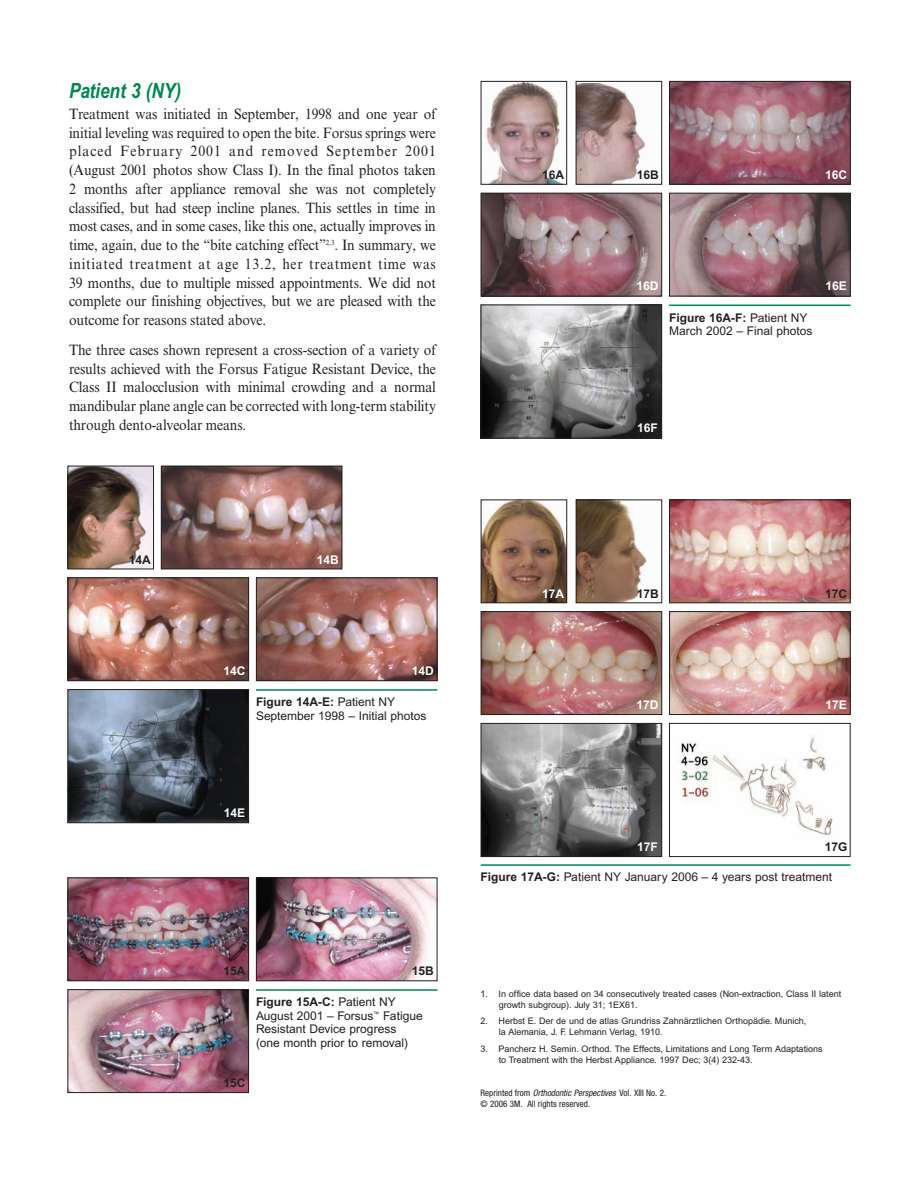
<style>
.page{position:relative;width:918px;height:1188px;background:#fff}
.page>*{position:absolute;margin:0;border:0;box-sizing:border-box;transform-origin:0 0}
.t1{font:italic 700 21px "Arial Narrow";color:#00894d}
.t2{font:15px/18.8px "Times New Roman MT Std";letter-spacing:-.01em;color:#231f20;text-align:justify;scale:.92 1}
.t3{font:12px/13.5px "Arial";color:#231f20}
.t4{font:700 12px "Arial";color:#fff}
.t5{font:700 12px "Arial";color:#231f20}
.t6{font:9px/10.8px "Arial";color:#231f20}
.t7{font:condensed 9px/10.8px "Helvetica Neue LT Std";color:#231f20}
.s1{font-weight:700}
.s2{font-style:italic}
</style>
<div class="page">
<img style="left:163px;top:468px;width:177px;height:99px">
<div style="left:161px;top:466px;width:181px;height:103px;border:1px solid #231f20"></div>
<img style="left:70px;top:468px;width:82px;height:99px">
<div style="left:68px;top:466px;width:86px;height:103px;border:1px solid #231f20"></div>
<img style="left:70px;top:579px;width:177px;height:100px">
<div style="left:68px;top:577px;width:181px;height:104px;border:1px solid #231f20"></div>
<hr style="left:256px;top:689px;width:181px;height:2px;background:#00894d">
<img style="left:258px;top:579px;width:177px;height:100px">
<div style="left:256px;top:577px;width:181px;height:104px;border:1px solid #231f20"></div>
<img style="left:70px;top:691px;width:177px;height:130px">
<div style="left:68px;top:689px;width:181px;height:134px;border:1px solid #231f20"></div>
<img style="left:70px;top:880px;width:177px;height:99px">
<div style="left:68px;top:878px;width:181px;height:103px;border:1px solid #231f20"></div>
<hr style="left:256px;top:989px;width:181px;height:2px;background:#00894d">
<img style="left:258px;top:880px;width:177px;height:99px">
<div style="left:256px;top:878px;width:181px;height:103px;border:1px solid #231f20"></div>
<img style="left:70px;top:991px;width:177px;height:100px">
<div style="left:68px;top:989px;width:181px;height:104px;border:1px solid #231f20"></div>
<img style="left:671px;top:83px;width:178px;height:100px">
<div style="left:669px;top:81px;width:182px;height:104px;border:1px solid #231f20"></div>
<img style="left:486px;top:83px;width:76px;height:100px">
<div style="left:481px;top:81px;width:86px;height:104px;border:1px solid #231f20"></div>
<img style="left:483px;top:195px;width:177px;height:99px">
<div style="left:481px;top:193px;width:181px;height:103px;border:1px solid #231f20"></div>
<hr style="left:669px;top:305px;width:182px;height:1px;background:#00894d">
<img style="left:578px;top:83px;width:67px;height:100px">
<div style="left:576px;top:81px;width:86px;height:104px;border:1px solid #231f20"></div>
<img style="left:671px;top:195px;width:178px;height:99px">
<div style="left:669px;top:193px;width:182px;height:103px;border:1px solid #231f20"></div>
<img style="left:483px;top:307px;width:177px;height:129px">
<div style="left:481px;top:305px;width:181px;height:133px;border:1px solid #231f20"></div>
<img style="left:671px;top:502px;width:178px;height:99px">
<div style="left:669px;top:500px;width:182px;height:103px;border:1px solid #231f20"></div>
<img style="left:483px;top:502px;width:82px;height:99px">
<div style="left:481px;top:500px;width:86px;height:103px;border:1px solid #231f20"></div>
<img style="left:578px;top:502px;width:69px;height:99px">
<div style="left:576px;top:500px;width:86px;height:103px;border:1px solid #231f20"></div>
<img style="left:483px;top:725px;width:177px;height:130px">
<div style="left:481px;top:723px;width:181px;height:134px;border:1px solid #231f20"></div>
<img style="left:483px;top:613px;width:177px;height:100px">
<div style="left:481px;top:611px;width:181px;height:104px;border:1px solid #231f20"></div>
<img style="left:671px;top:613px;width:178px;height:100px">
<div style="left:669px;top:611px;width:182px;height:104px;border:1px solid #231f20"></div>
<img style="left:680px;top:735px;width:153px;height:103px">
<div style="left:669px;top:723px;width:182px;height:134px;border:1px solid #231f20"></div>
<hr style="left:481px;top:864px;width:370px;height:2px;background:#00894d">
<h1 class="t1" style="left:69px;top:83px;width:114px">Patient 3 (NY)</h1>
<p class="t2" style="left:69px;top:106px;width:400px">Treatment was initiated in September, 1998 and one year of initial leveling was required to open the bite. Forsus springs were placed February 2001 and removed September 2001 (August 2001 photos show Class I). In the final photos taken 2 months after appliance removal she was not completely classified, but had steep incline planes. This settles in time in most cases, and in some cases, like this one, actually improves in time, again, due to the “bite catching effect”<sup>2,3</sup>. In summary, we initiated treatment at age 13.2, her treatment time was 39 months, due to multiple missed appointments. We did not complete our finishing objectives, but we are pleased with the outcome for reasons stated above.</p>
<p class="t2" style="left:69px;top:342px;width:400px">The three cases shown represent a cross-section of a variety of results achieved with the Forsus Fatigue Resistant Device, the Class II malocclusion with minimal crowding and a normal mandibular plane angle can be corrected with long-term stability through dento-alveolar means.</p>
<p class="t5" style="left:542px;top:171px;width:23px">16A</p>
<p class="t5" style="left:637px;top:171px;width:23px">16B</p>
<p class="t4" style="left:825px;top:171px;width:23px">16C</p>
<p class="t4" style="left:637px;top:282px;width:23px">16D</p>
<p class="t4" style="left:825px;top:282px;width:23px">16E</p>
<p class="t3" style="left:669px;top:312px;width:145px"><span class="s1">Figure 16A-F:</span> Patient NY<br>March 2002 – Final photos</p>
<p class="t4" style="left:637px;top:424px;width:22px">16F</p>
<p class="t5" style="left:129px;top:556px;width:23px">14A</p>
<p class="t4" style="left:317px;top:556px;width:23px">14B</p>
<p class="t4" style="left:223px;top:666px;width:23px">14C</p>
<p class="t4" style="left:412px;top:666px;width:23px">14D</p>
<p class="t3" style="left:256px;top:697px;width:172px"><span class="s1">Figure 14A-E:</span> Patient NY<br>September 1998 – Initial photos</p>
<p class="t4" style="left:224px;top:808px;width:23px">14E</p>
<p class="t5" style="left:223px;top:966px;width:23px">15A</p>
<p class="t5" style="left:412px;top:966px;width:23px">15B</p>
<p class="t3" style="left:256px;top:997px;width:168px"><span class="s1">Figure 15A-C:</span> Patient NY<br>August 2001 – Forsus<sup>™</sup> Fatigue<br>Resistant Device progress (one month prior to removal)</p>
<p class="t5" style="left:223px;top:1079px;width:23px">15C</p>
<p class="t4" style="left:542px;top:589px;width:23px">17A</p>
<p class="t5" style="left:637px;top:589px;width:23px">17B</p>
<p class="t5" style="left:825px;top:589px;width:23px">17C</p>
<p class="t4" style="left:637px;top:700px;width:23px">17D</p>
<p class="t4" style="left:825px;top:700px;width:23px">17E</p>
<p class="t4" style="left:637px;top:842px;width:22px">17F</p>
<p class="t5" style="left:825px;top:842px;width:24px">17G</p>
<p class="t3" style="left:481px;top:872px;width:353px"><span class="s1">Figure 17A-G:</span> Patient NY January 2006 – 4 years post treatment</p>
<p class="t6" style="left:499px;top:990px;width:344px;text-indent:-18px">1. In office data based on 34 consecutively treated cases (Non-extraction, Class II latent growth subgroup). July 31; 1EX61.</p>
<p class="t6" style="left:499px;top:1017px;width:309px;text-indent:-18px">2. Herbst E. Der de und de atlas Grundriss Zahnärztlichen Orthopädie. Munich, la Alemania, J. F. Lehmann Verlag, 1910.</p>
<p class="t6" style="left:499px;top:1044px;width:326px;text-indent:-18px">3. Pancherz H. Semin. Orthod. The Effects, Limitations and Long Term Adaptations to Treatment with the Herbst Appliance. 1997 Dec; 3(4) 232-43.</p>
<p class="t7" style="left:481px;top:1088px;width:187px">Reprinted from <span class="s2">Orthodontic Perspectives</span> Vol. XIII No. 2. © 2006 3M. All rights reserved.</p>
</div>
